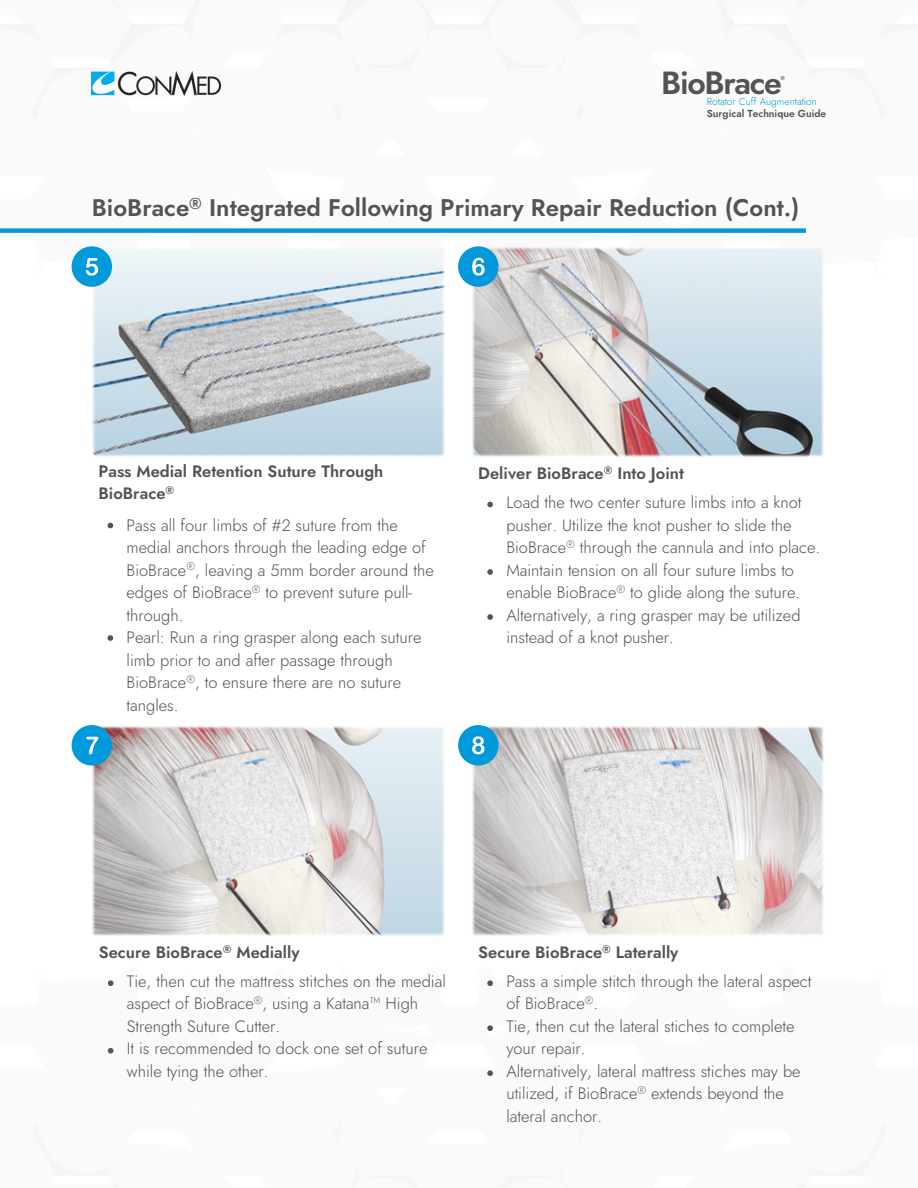
<style>
.page{position:relative;width:918px;height:1188px;background:#fff}
.page>*{position:absolute;margin:0;border:0;box-sizing:border-box;transform-origin:0 0}
.t1{font:600 32.1px "Jost";letter-spacing:-.045em;color:#545454}
.t2{font:600 24px "Jost";color:#545454}
.t3{font:300 16.5px/22.5px "Jost";color:#545454}
.t4{font:600 16.5px/22.5px "Jost";color:#545454}
.t5{font:300 10.2px "Jost";color:#0099db}
.t6{font:600 10.2px "Jost";color:#545454}
.t7{font:600 5.7px "Jost";color:#545454}
</style>
<div class="page">
<div style="left:0;top:228px;width:806px;height:5px;background:#0099db"></div>
<img style="left:472px;top:247px;width:352px;height:210px">
<img style="left:92px;top:246px;width:353px;height:211px">
<div style="left:72px;top:246px;width:40px;height:41px;background:#0099db;border-radius:50%"></div>
<svg style="left:86px;top:258px;width:12px;height:18px"></svg>
<div style="left:458px;top:246px;width:41px;height:41px;background:#0099db;border-radius:50%"></div>
<svg style="left:472px;top:258px;width:13px;height:18px"></svg>
<img style="left:92px;top:725px;width:353px;height:211px">
<img style="left:472px;top:725px;width:352px;height:211px">
<div style="left:72px;top:725px;width:40px;height:41px;background:#0099db;border-radius:50%"></div>
<svg style="left:86px;top:737px;width:12px;height:17px"></svg>
<div style="left:458px;top:725px;width:41px;height:41px;background:#0099db;border-radius:50%"></div>
<svg style="left:472px;top:736px;width:13px;height:18px"></svg>
<svg style="left:108px;top:523px;width:5px;height:5px"></svg>
<svg style="left:108px;top:635px;width:5px;height:6px"></svg>
<svg style="left:487px;top:502px;width:6px;height:5px"></svg>
<svg style="left:487px;top:569px;width:6px;height:6px"></svg>
<svg style="left:487px;top:614px;width:6px;height:6px"></svg>
<svg style="left:108px;top:980px;width:5px;height:6px"></svg>
<svg style="left:108px;top:1048px;width:5px;height:6px"></svg>
<svg style="left:487px;top:980px;width:6px;height:6px"></svg>
<svg style="left:487px;top:1025px;width:6px;height:6px"></svg>
<svg style="left:487px;top:1070px;width:6px;height:6px"></svg>
<img style="left:92px;top:71px;width:128px;height:24px">
<h1 class="t1" style="left:661px;top:60px;width:122px">BioBrace</h1>
<p class="t7" style="left:781px;top:74px;width:6px">®</p>
<p class="t5" style="left:707px;top:95px;width:112px">Rotator Cuff Augmentation</p>
<p class="t6" style="left:707px;top:106px;width:121px">Surgical Technique Guide</p>
<p class="t2" style="left:92px;top:190px;width:709px">BioBrace<sup>®</sup> Integrated Following Primary Repair Reduction (Cont.)</p>
<p class="t4" style="left:99px;top:460px;width:286px">Pass Medial Retention Suture Through<br>BioBrace<sup>®</sup></p>
<h1 class="t3" style="left:127px;top:514px;width:309px">Pass all four limbs of #2 suture from the medial anchors through the leading edge of BioBrace<sup>®</sup>, leaving a 5mm border around the edges of BioBrace<sup>®</sup> to prevent suture pull&shy;through.<br>Pearl: Run a ring grasper along each suture limb prior to and after passage through BioBrace<sup>®</sup>, to ensure there are no suture tangles.</h1>
<p class="t4" style="left:478px;top:462px;width:207px">Deliver BioBrace<sup>®</sup> Into Joint</p>
<h2 class="t3" style="left:506px;top:491px;width:315px">Load the two center suture limbs into a knot pusher. Utilize the knot pusher to slide the BioBrace<sup>®</sup> through the cannula and into place.<br>Maintain tension on all four suture limbs to enable BioBrace<sup>®</sup> to glide along the suture.<br>Alternatively, a ring grasper may be utilized instead of a knot pusher.</h2>
<h2 class="t4" style="left:99px;top:941px;width:202px">Secure BioBrace<sup>®</sup> Medially</h2>
<p class="t3" style="left:127px;top:970px;width:320px">Tie, then cut the mattress stitches on the medial aspect of BioBrace<sup>®</sup>, using a Katana™ High Strength Suture Cutter.<br>It is recommended to dock one set of suture while tying the other.</p>
<h1 class="t4" style="left:478px;top:941px;width:202px">Secure BioBrace<sup>®</sup> Laterally</h1>
<h2 class="t3" style="left:506px;top:970px;width:307px">Pass a simple stitch through the lateral aspect of BioBrace<sup>®</sup>.<br>Tie, then cut the lateral stiches to complete your repair.<br>Alternatively, lateral mattress stiches may be utilized, if BioBrace<sup>®</sup> extends beyond the lateral anchor.</h2>
</div>
